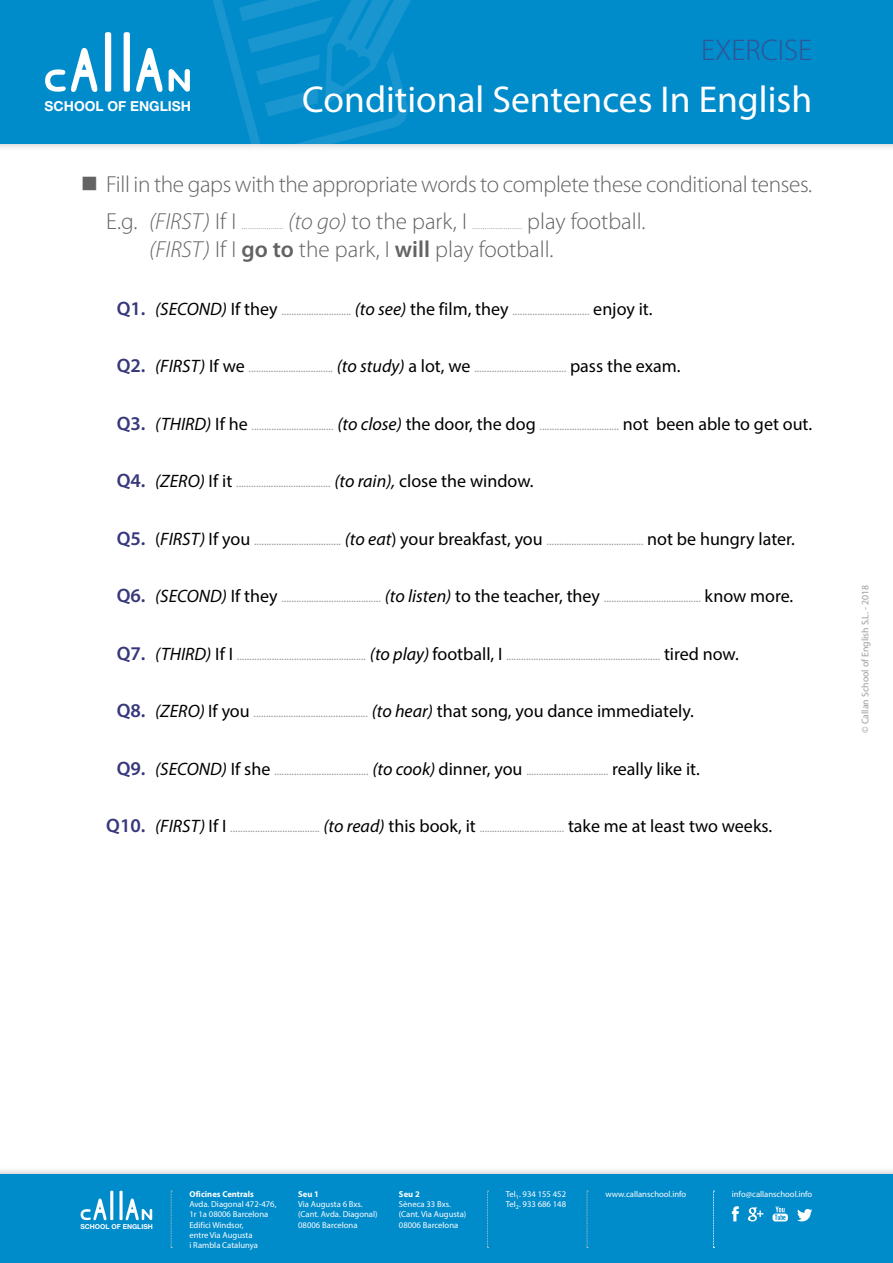
<style>
.page{position:relative;width:893px;height:1263px;background:#fff}
.page>*{position:absolute;margin:0;border:0;box-sizing:border-box;transform-origin:0 0}
.t1{font:37.5px "Myriad Pro";color:#fff}
.t2{font:300 30px "Myriad Pro";color:#345292}
.t3{font:300 23.25px "Myriad Pro";letter-spacing:-.015em;color:#646363}
.t4{font:700 13.8px "Helvetica Neue LT Std";color:#fff}
.t5{font:12px "Myriad Pro";color:#9d9d9c}
.t6{font:300 12px "Myriad Pro";color:#9d9d9c}
.t7{font:9.75px "Myriad Pro";color:#9d9d9c}
.t8{font:8.7px/10.2px "Myriad Pro";color:#fff}
.t9{font:700 8.7px "Myriad Pro";color:#fff}
.t10{font:700 6.75px "Helvetica Neue LT Std";color:#fff}
.s1{font-size:23.25px;color:#646363}
.s2{font-style:italic;font-size:23.25px;color:#646363}
.s3{font-style:italic}
.s4{font-weight:600}
.s5{font-weight:600;font-size:19.5px;color:#37377c}
.s6{font-style:italic;font-size:18px;color:#000}
.s7{font-size:18px;color:#000}
</style>
<div class="page">
<div style="left:0;top:1166px;width:893px;height:97px;background:#000;opacity:.29"></div>
<div style="left:0;top:1174px;width:893px;height:89px;background:#008bcb"></div>
<div style="left:0;top:0;width:893px;height:152px;background:#000;opacity:.29"></div>
<div style="left:0;top:0;width:893px;height:144px;background:#008bcb"></div>
<svg style="left:201px;top:0;width:241px;height:152px"></svg>
<svg style="left:105px;top:32px;width:6px;height:60px"></svg>
<svg style="left:45px;top:48px;width:53px;height:44px"></svg>
<svg style="left:124px;top:32px;width:66px;height:60px"></svg>
<hr style="left:110px;top:1191px;width:3px;height:29px;background:#fff">
<svg style="left:125px;top:1198px;width:27px;height:22px"></svg>
<svg style="left:81px;top:1198px;width:26px;height:22px"></svg>
<svg style="left:119px;top:1191px;width:4px;height:29px"></svg>
<svg style="left:732px;top:1206px;width:7px;height:15px"></svg>
<svg style="left:748px;top:1207px;width:15px;height:14px"></svg>
<svg style="left:797px;top:1209px;width:15px;height:12px"></svg>
<svg style="left:772px;top:1206px;width:16px;height:15px"></svg>
<svg style="left:171px;top:1191px;width:1px;height:57px"></svg>
<svg style="left:487px;top:1191px;width:2px;height:57px"></svg>
<svg style="left:587px;top:1191px;width:1px;height:57px"></svg>
<svg style="left:713px;top:1191px;width:1px;height:57px"></svg>
<p class="t4" style="left:45px;top:97px;width:148px">SCHOOL OF ENGLISH</p>
<h2 class="t2" style="left:701px;top:34px;width:113px">EXERCISE</h2>
<h1 class="t1" style="left:302px;top:76px;width:511px">Conditional Sentences In English</h1>
<h3 class="t3" style="left:81px;top:171px;width:733px">■ Fill in the gaps with the appropriate words to complete these conditional tenses.</h3>
<p class="t6" style="left:106px;top:219px;width:541px"><span class="s1">E.g.</span> <span class="s2">(FIRST)</span> <span class="s1">If I</span> .................... <span class="s2">(to go)</span> <span class="s1">to the park, I</span> ........................ <span class="s1">play football.</span></p>
<h3 class="t3" style="left:149px;top:236px;width:406px"><span class="s3">(FIRST)</span> If I <span class="s4">go to</span> the park, I <span class="s4">will</span> play football.</h3>
<p class="t5" style="left:117px;top:303px;width:537px"><span class="s5">Q1.</span> <span class="s6">(SECOND)</span> <span class="s7">If they</span> ............................ <span class="s6">(to see)</span> <span class="s7">the film, they</span> ............................... <span class="s7">enjoy it.</span></p>
<p class="t5" style="left:117px;top:361px;width:565px"><span class="s5">Q2.</span> <span class="s6">(FIRST)</span> <span class="s7">If we</span> .................................. <span class="s6">(to study)</span> <span class="s7">a lot, we</span> ..................................... <span class="s7">pass the exam.</span></p>
<p class="t5" style="left:117px;top:418px;width:697px"><span class="s5">Q3.</span> <span class="s6">(THIRD)</span> <span class="s7">If he</span> ................................. <span class="s6">(to close)</span> <span class="s7">the door, the dog</span> ................................ <span class="s7">not been able to get out.</span></p>
<p class="t5" style="left:117px;top:476px;width:418px"><span class="s5">Q4.</span> <span class="s6">(ZERO)</span> <span class="s7">If it</span> ...................................... <span class="s6">(to rain),</span> <span class="s7">close the window.</span></p>
<p class="t5" style="left:117px;top:533px;width:680px"><span class="s5">Q5.</span> <span class="s7">(</span><span class="s6">FIRST)</span> <span class="s7">If you</span> ................................... <span class="s6">(to eat</span><span class="s7">) your breakfast, you</span> ....................................... <span class="s7">not be hungry later.</span></p>
<p class="t5" style="left:117px;top:591px;width:678px"><span class="s5">Q6.</span> <span class="s6">(SECOND)</span> <span class="s7">If they</span> ........................................ <span class="s6">(to listen)</span> <span class="s7">to the teacher, they</span> ....................................... <span class="s7">know more.</span></p>
<p class="t5" style="left:117px;top:648px;width:624px"><span class="s5">Q7.</span> <span class="s6">(THIRD)</span> <span class="s7">If I</span> .................................................... <span class="s6">(to play)</span> <span class="s7">football, I</span> .............................................................. <span class="s7">tired now.</span></p>
<p class="t5" style="left:117px;top:706px;width:579px"><span class="s5">Q8.</span> <span class="s6">(ZERO)</span> <span class="s7">If you</span> .............................................. <span class="s6">(to hear)</span> <span class="s7">that song, you dance immediately.</span></p>
<p class="t5" style="left:117px;top:763px;width:585px"><span class="s5">Q9.</span> <span class="s6">(SECOND)</span> <span class="s7">If she</span> ...................................... <span class="s6">(to cook)</span> <span class="s7">dinner, you</span> ................................. <span class="s7">really like it.</span></p>
<p class="t5" style="left:106px;top:821px;width:667px"><span class="s5">Q10.</span> <span class="s6">(FIRST)</span> <span class="s7">If I</span> .................................... <span class="s6">(to read)</span> <span class="s7">this book, it</span> .................................. <span class="s7">take me at least two weeks.</span></p>
<p class="t7" style="left:859px;top:733px;width:149px;rotate:-90deg">© Callan School of English S.L. - 2018</p>
<p class="t10" style="left:80px;top:1223px;width:74px">SCHOOL OF ENGLISH</p>
<p class="t9" style="left:189px;top:1188px;width:66px">Oficines Centrals</p>
<p class="t8" style="left:605px;top:1189px;width:82px">www.callanschool.info</p>
<p class="t8" style="left:189px;top:1199px;width:89px">Avda. Diagonal 472-476,<br>1r 1a 08006 Barcelona<br>Edifici Windsor,<br>entre Via Augusta<br>i Rambla Catalunya</p>
<p class="t8" style="left:506px;top:1189px;width:62px">Tel<sub>1</sub>. 934 155 452<br>Tel<sub>2</sub>. 933 686 148</p>
<p class="t8" style="left:732px;top:1189px;width:82px">info@callanschool.info</p>
<p class="t9" style="left:298px;top:1188px;width:22px">Seu 1</p>
<p class="t8" style="left:298px;top:1199px;width:81px">Via Augusta 6 Bxs. (Cant. Avda. Diagonal)<br>08006 Barcelona</p>
<p class="t9" style="left:399px;top:1188px;width:22px">Seu 2</p>
<p class="t8" style="left:399px;top:1199px;width:69px">Sèneca 33 Bxs. (Cant. Via Augusta)<br>08006 Barcelona</p>
</div>
